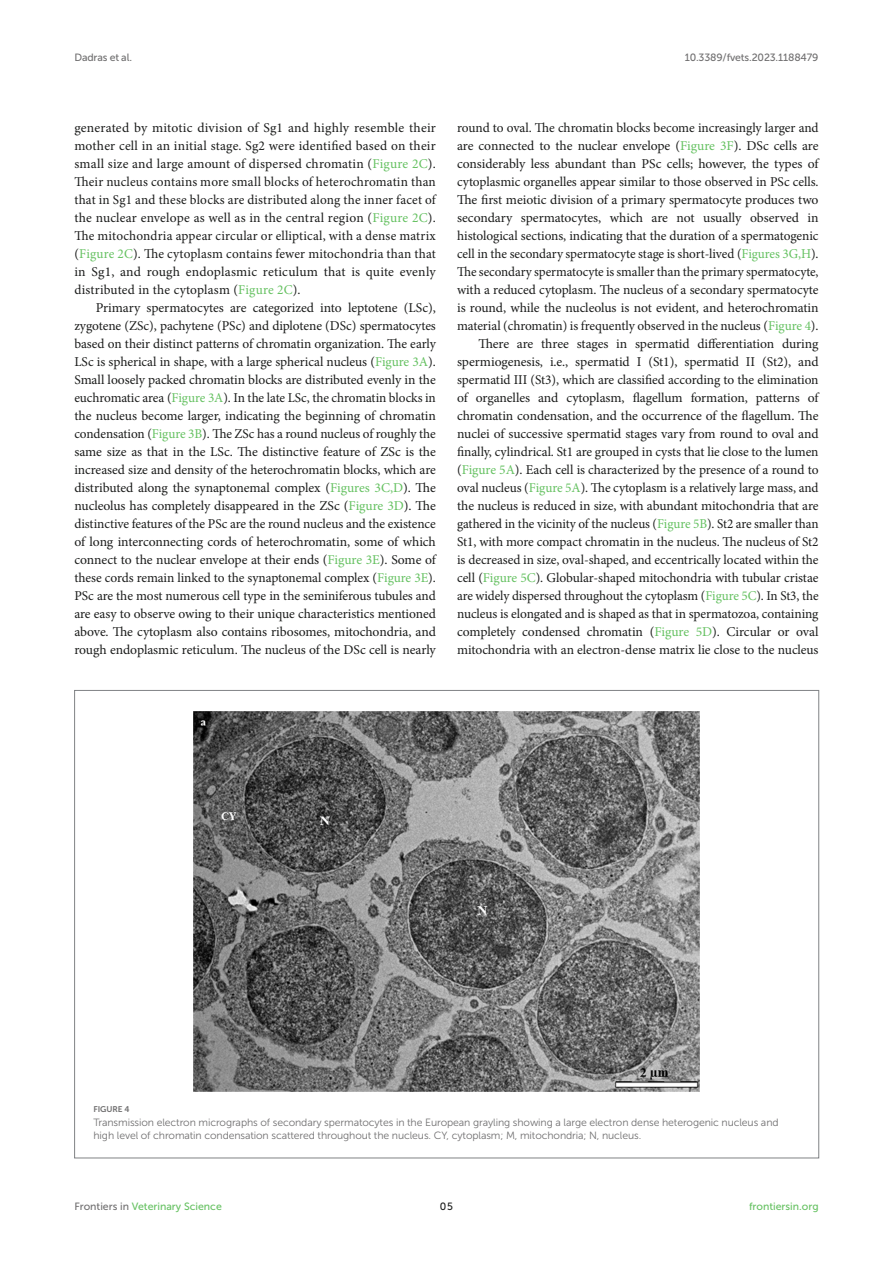
<style>
.page{position:relative;width:893px;height:1263px;background:#fff}
.page>*{position:absolute;margin:0;border:0;box-sizing:border-box;transform-origin:0 0}
.TEXT{font:13.5px/18px "Minion Pro";letter-spacing:-.005em;color:#1b1c1b;text-align:justify}
.FIG_LEG{font:10.5px/13.5px "Museo Sans 300";letter-spacing:-.01em;color:#706f70}
.t1{font:10.5px "Museo Sans 500";color:#65c161}
.t2{font:10.5px "Museo Sans 500";letter-spacing:-.015em;color:#706f70}
.t3{font:10.5px "Museo Sans 500";color:#1b1c1b}
.FIG_HD{font:8.25px "Museo Sans 700";letter-spacing:-.01em;color:#706f70}
.s1{color:#65c161}
.s2{color:#706f70}
</style>
<div class="page">
<img style="left:193px;top:711px;width:507px;height:381px">
<p class="t2" style="left:74px;top:51px;width:59px">Dadras et al.</p>
<p class="t2" style="left:685px;top:51px;width:135px">10.3389/fvets.2023.1188479</p>
<p class="TEXT" style="left:74px;top:119px;width:363px">generated by mitotic division of Sg1 and highly resemble their mother cell in an initial stage. Sg2 were identified based on their small size and large amount of dispersed chromatin (<span class="s1">Figure 2C</span>).<br>Their nucleus contains more small blocks of heterochromatin than that in Sg1 and these blocks are distributed along the inner facet of the nuclear envelope as well as in the central region (<span class="s1">Figure 2C</span>).<br>The mitochondria appear circular or elliptical, with a dense matrix (<span class="s1">Figure 2C</span>). The cytoplasm contains fewer mitochondria than that in Sg1, and rough endoplasmic reticulum that is quite evenly distributed in the cytoplasm (<span class="s1">Figure 2C</span>).</p>
<p class="TEXT" style="left:74px;top:299px;width:363px;text-indent:21px">Primary spermatocytes are categorized into leptotene (LSc), zygotene (ZSc), pachytene (PSc) and diplotene (DSc) spermatocytes based on their distinct patterns of chromatin organization. The early LSc is spherical in shape, with a large spherical nucleus (<span class="s1">Figure 3A</span>).<br>Small loosely packed chromatin blocks are distributed evenly in the euchromatic area (<span class="s1">Figure 3A</span>). In the late LSc, the chromatin blocks in the nucleus become larger, indicating the beginning of chromatin condensation (<span class="s1">Figure 3B</span>). The ZSc has a round nucleus of roughly the same size as that in the LSc. The distinctive feature of ZSc is the increased size and density of the heterochromatin blocks, which are distributed along the synaptonemal complex (<span class="s1">Figures 3C,D</span>). The nucleolus has completely disappeared in the ZSc (<span class="s1">Figure 3D</span>). The distinctive features of the PSc are the round nucleus and the existence of long interconnecting cords of heterochromatin, some of which connect to the nuclear envelope at their ends (<span class="s1">Figure 3E</span>). Some of these cords remain linked to the synaptonemal complex (<span class="s1">Figure 3E</span>).<br>PSc are the most numerous cell type in the seminiferous tubules and are easy to observe owing to their unique characteristics mentioned above. The cytoplasm also contains ribosomes, mitochondria, and rough endoplasmic reticulum. The nucleus of the DSc cell is nearly</p>
<p class="TEXT" style="left:457px;top:119px;width:363px">round to oval. The chromatin blocks become increasingly larger and are connected to the nuclear envelope (<span class="s1">Figure 3F</span>). DSc cells are considerably less abundant than PSc cells; however, the types of cytoplasmic organelles appear similar to those observed in PSc cells.<br>The first meiotic division of a primary spermatocyte produces two secondary spermatocytes, which are not usually observed in histological sections, indicating that the duration of a spermatogenic cell in the secondary spermatocyte stage is short-lived (<span class="s1">Figures 3G,H</span>).<br>The secondary spermatocyte is smaller than the primary spermatocyte, with a reduced cytoplasm. The nucleus of a secondary spermatocyte is round, while the nucleolus is not evident, and heterochromatin material (chromatin) is frequently observed in the nucleus (<span class="s1">Figure 4</span>).</p>
<p class="TEXT" style="left:457px;top:335px;width:363px;text-indent:21px">There are three stages in spermatid differentiation during spermiogenesis, i.e., spermatid I (St1), spermatid II (St2), and spermatid III (St3), which are classified according to the elimination of organelles and cytoplasm, flagellum formation, patterns of chromatin condensation, and the occurrence of the flagellum. The nuclei of successive spermatid stages vary from round to oval and finally, cylindrical. St1 are grouped in cysts that lie close to the lumen (<span class="s1">Figure 5A</span>). Each cell is characterized by the presence of a round to oval nucleus (<span class="s1">Figure 5A</span>). The cytoplasm is a relatively large mass, and the nucleus is reduced in size, with abundant mitochondria that are gathered in the vicinity of the nucleus (<span class="s1">Figure 5B</span>). St2 are smaller than St1, with more compact chromatin in the nucleus. The nucleus of St2 is decreased in size, oval-shaped, and eccentrically located within the cell (<span class="s1">Figure 5C</span>). Globular-shaped mitochondria with tubular cristae are widely dispersed throughout the cytoplasm (<span class="s1">Figure 5C</span>). In St3, the nucleus is elongated and is shaped as that in spermatozoa, containing completely condensed chromatin (<span class="s1">Figure 5D</span>). Circular or oval mitochondria with an electron-dense matrix lie close to the nucleus</p>
<p class="FIG_HD" style="left:94px;top:1104px;width:37px">FIGURE 4</p>
<p class="FIG_LEG" style="left:94px;top:1115px;width:687px">Transmission electron micrographs of secondary spermatocytes in the European grayling showing a large electron dense heterogenic nucleus and high level of chromatin condensation scattered throughout the nucleus. CY, cytoplasm; M, mitochondria; N, nucleus.</p>
<p class="t1" style="left:74px;top:1200px;width:149px"><span class="s2">Frontiers in</span> Veterinary Science</p>
<p class="t3" style="left:440px;top:1200px;width:14px">05</p>
<p class="t1" style="left:749px;top:1200px;width:71px">frontiersin.org</p>
</div>
